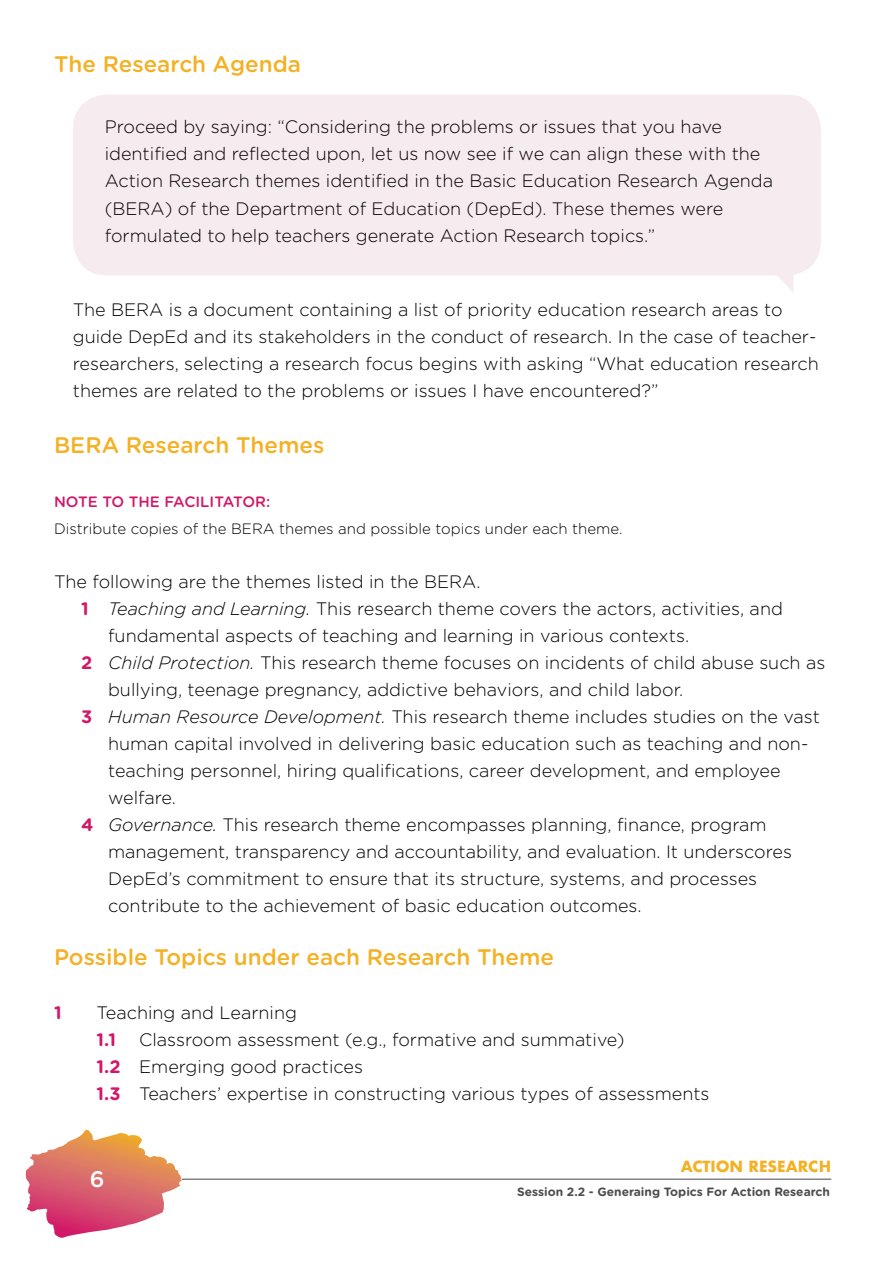
<style>
.page{position:relative;width:894px;height:1263px;background:#fff}
.page>*{position:absolute;margin:0;border:0;box-sizing:border-box;transform-origin:0 0}
.t1{font:500 22.5px "Gotham Rounded";color:#f3b125}
.t2{font:500 22.5px "Gotham Rounded";color:#fff}
.t3{font:300 18px/27px "Gotham Rounded";color:#000}
.t4{font:700 18px "Gotham Rounded";color:#d21668}
.t5{font:300 15px "Gotham Rounded";color:#000}
.t6{font:500 15px "Gotham Rounded";color:#d21668}
.t7{font:700 15px "Futura";color:#f3b125}
.t8{font:700 12px "Gotham Rounded";color:#4d4d4f}
.s1{font-weight:700;color:#d21668}
.s2{font-style:italic}
</style>
<div class="page">
<hr style="left:182px;top:1178px;width:649px;height:2px;background:#818386">
<svg style="left:26px;top:1129px;width:156px;height:107px"></svg>
<svg style="left:73px;top:95px;width:747px;height:197px;background:#f6ecef"></svg>
<p class="t1" style="left:54px;top:48px;width:248px">The Research Agenda</p>
<p class="t3" style="left:105px;top:113px;width:669px">Proceed by saying: “Considering the problems or issues that you have identified and reflected upon, let us now see if we can align these with the Action Research themes identified in the Basic Education Research Agenda (BERA) of the Department of Education (DepEd). These themes were formulated to help teachers generate Action Research topics.”</p>
<p class="t3" style="left:73px;top:296px;width:747px">The BERA is a document containing a list of priority education research areas to guide DepEd and its stakeholders in the conduct of research. In the case of teacher&shy;researchers, selecting a research focus begins with asking “What education research themes are related to the problems or issues I have encountered?”</p>
<p class="t1" style="left:54px;top:429px;width:271px">BERA Research Themes</p>
<p class="t6" style="left:54px;top:491px;width:218px">NOTE TO THE FACILITATOR:</p>
<p class="t5" style="left:54px;top:518px;width:569px">Distribute copies of the BERA themes and possible topics under each theme.</p>
<p class="t3" style="left:54px;top:567px;width:428px">The following are the themes listed in the BERA.</p>
<p class="t3" style="left:81px;top:594px;width:703px"><span class="s1">1</span> <span class="s2">Teaching and Learning.</span> This research theme covers the actors, activities, and</p>
<p class="t3" style="left:108px;top:621px;width:582px">fundamental aspects of teaching and learning in various contexts.</p>
<p class="t3" style="left:81px;top:648px;width:745px"><span class="s1">2</span> <span class="s2">Child Protection.</span> This research theme focuses on incidents of child abuse such as</p>
<p class="t3" style="left:108px;top:675px;width:576px">bullying, teenage pregnancy, addictive behaviors, and child labor.</p>
<p class="t3" style="left:81px;top:702px;width:740px"><span class="s1">3</span> <span class="s2">Human Resource Development.</span> This research theme includes studies on the vast</p>
<p class="t3" style="left:108px;top:729px;width:701px">human capital involved in delivering basic education such as teaching and non-</p>
<p class="t3" style="left:108px;top:756px;width:673px">teaching personnel, hiring qualifications, career development, and employee</p>
<p class="t3" style="left:108px;top:783px;width:69px">welfare.</p>
<p class="t3" style="left:81px;top:810px;width:687px"><span class="s1">4</span> <span class="s2">Governance.</span> This research theme encompasses planning, finance, program</p>
<p class="t3" style="left:108px;top:837px;width:685px">management, transparency and accountability, and evaluation. It underscores</p>
<p class="t3" style="left:108px;top:864px;width:650px">DepEd’s commitment to ensure that its structure, systems, and processes</p>
<p class="t3" style="left:108px;top:891px;width:535px">contribute to the achievement of basic education outcomes.</p>
<p class="t1" style="left:54px;top:940px;width:501px">Possible Topics under each Research Theme</p>
<p class="t4" style="left:54px;top:999px;width:9px">1</p>
<p class="t3" style="left:97px;top:998px;width:202px">Teaching and Learning</p>
<p class="t4" style="left:97px;top:1026px;width:21px">1.1</p>
<p class="t3" style="left:97px;top:1025px;width:614px;text-indent:43px">Classroom assessment (e.g., formative and summative)<br><span class="s1">1.2</span> Emerging good practices<br><span class="s1">1.3</span> Teachers’ expertise in constructing various types of assessments</p>
<p class="t2" style="left:90px;top:1162px;width:16px">6</p>
<p class="t7" style="left:680px;top:1155px;width:152px">ACTION RESEARCH</p>
<p class="t8" style="left:517px;top:1183px;width:314px">Session 2.2 - Generaing Topics For Action Research</p>
</div>
